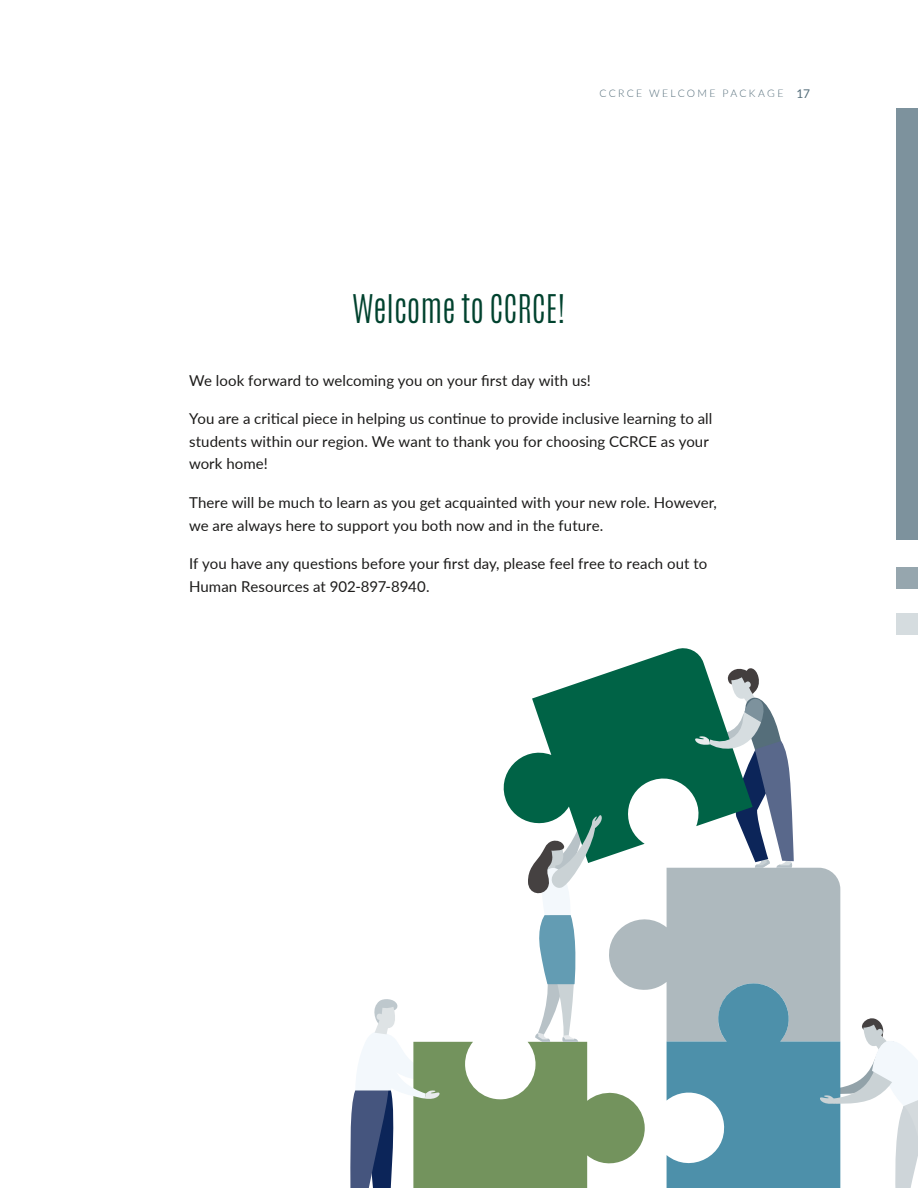
<style>
.page{position:relative;width:918px;height:1188px;background:#fff}
.page>*{position:absolute;margin:0;border:0;box-sizing:border-box;transform-origin:0 0}
.Section_Header_W{font:300 33px "Antonio";color:#00422e}
.Body_Text{font:15px/22.5px "Lato";letter-spacing:.005em;color:#1c1b1a}
.t1{font:300 10.5px "Lato";letter-spacing:.215em;color:#546d7a}
.s1{font-weight:400;font-size:12px}
</style>
<div class="page">
<svg style="left:630px;top:648px;width:75px;height:17px"></svg>
<svg style="left:350px;top:665px;width:568px;height:523px"></svg>
<div style="left:896px;top:108px;width:22px;height:432px;background:#7d929d"></div>
<div style="left:896px;top:567px;width:22px;height:22px;background:#96a6ae"></div>
<div style="left:896px;top:613px;width:22px;height:22px;background:#d5dcdf"></div>
<p class="t1" style="left:600px;top:86px;width:212px">CCRCE WELCOME PACKAGE <span class="s1">17</span></p>
<p class="Section_Header_W" style="left:352px;top:285px;width:215px">Welcome to CCRCE!</p>
<p class="Body_Text" style="left:189px;top:368px;width:403px">We look forward to welcoming you on your first day with us!</p>
<p class="Body_Text" style="left:189px;top:407px;width:525px">You are a critical piece in helping us continue to provide inclusive learning to all students within our region. We want to thank you for choosing CCRCE as your work home!</p>
<p class="Body_Text" style="left:189px;top:491px;width:529px">There will be much to learn as you get acquainted with your new role. However, we are always here to support you both now and in the future.</p>
<p class="Body_Text" style="left:189px;top:552px;width:520px">If you have any questions before your first day, please feel free to reach out to<br>Human Resources at 902-897-8940.</p>
</div>
